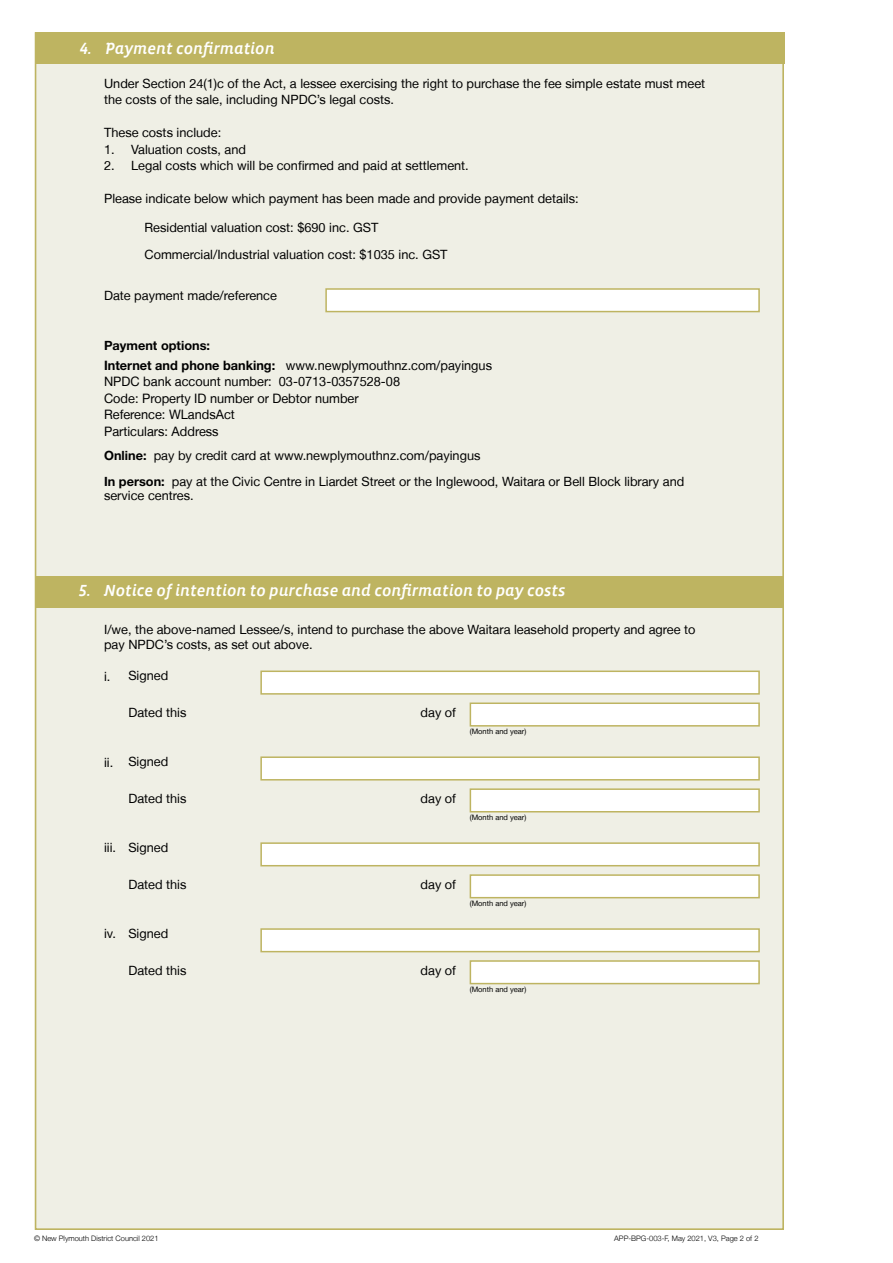
<style>
.page{position:relative;width:893px;height:1263px;background:#fff}
.page>*{position:absolute;margin:0;border:0;box-sizing:border-box;transform-origin:0 0}
.t1{font:16.5px "Vista Sans Alt Med Ita";color:#fff}
.t2{font:13.05px/16.5px "Helvetica Neue LT";color:#000}
.t3{font:12.75px/27px "Helvetica Neue LT";color:#000}
.t4{font:700 12.75px "Helvetica Neue LT Std";color:#000}
.t5{font:300 7.5px "Helvetica Neue LT";color:#000}
.t6{font:7.5px "Helvetica Neue LT";color:#000}
.s1{font-family:"Helvetica Neue LT Std";font-weight:700}
</style>
<div class="page">
<div style="left:35px;top:32px;width:749px;height:1198px;background:#efefe5;border:2px solid #beb461"></div>
<div style="left:35px;top:32px;width:749px;height:31px;background:#beb461"></div>
<div style="left:325px;top:288px;width:435px;height:24px;background:#fff;border:2px solid #beb461"></div>
<div style="left:35px;top:576px;width:749px;height:32px;background:#beb461"></div>
<div style="left:260px;top:670px;width:500px;height:25px;background:#fff;border:2px solid #beb461"></div>
<div style="left:470px;top:702px;width:290px;height:24px;background:#fff;border:2px solid #beb461"></div>
<div style="left:260px;top:756px;width:500px;height:24px;background:#fff;border:2px solid #beb461"></div>
<div style="left:470px;top:788px;width:290px;height:24px;background:#fff;border:2px solid #beb461"></div>
<div style="left:260px;top:842px;width:500px;height:24px;background:#fff;border:2px solid #beb461"></div>
<div style="left:470px;top:874px;width:290px;height:24px;background:#fff;border:2px solid #beb461"></div>
<div style="left:260px;top:928px;width:500px;height:24px;background:#fff;border:2px solid #beb461"></div>
<div style="left:470px;top:960px;width:290px;height:24px;background:#fff;border:2px solid #beb461"></div>
<p class="t1" style="left:80px;top:40px;width:196px">4. Payment confirmation</p>
<p class="t3" style="left:104px;top:75px;width:603px;line-height:16.5px">Under Section 24(1)c of the Act, a lessee exercising the right to purchase the fee simple estate must meet the costs of the sale, including NPDC’s legal costs.</p>
<p class="t3" style="left:104px;top:119px;width:119px">These costs include:</p>
<p class="t3" style="left:104px;top:135px;width:144px">1. Valuation costs, and</p>
<p class="t3" style="left:104px;top:152px;width:366px">2. Legal costs which will be confirmed and paid at settlement.</p>
<p class="t3" style="left:104px;top:185px;width:476px">Please indicate below which payment has been made and provide payment details:</p>
<p class="t3" style="left:145px;top:214px;width:305px">Residential valuation cost: $690 inc. GST<br>Commercial/Industrial valuation cost: $1035 inc. GST</p>
<p class="t3" style="left:104px;top:282px;width:174px">Date payment made/reference</p>
<p class="t4" style="left:104px;top:337px;width:108px">Payment options:</p>
<p class="t2" style="left:104px;top:357px;width:389px"><span class="s1">Internet and phone banking:</span> www.newplymouthnz.com/payingus NPDC bank account number: 03-0713-0357528-08<br>Code: Property ID number or Debtor number<br>Reference: WLandsAct<br>Particulars: Address</p>
<p class="t3" style="left:104px;top:442px;width:582px;line-height:26.2px"><span class="s1">Online:</span> pay by credit card at www.newplymouthnz.com/payingus<br><span class="s1">In person:</span> pay at the Civic Centre in Liardet Street or the Inglewood, Waitara or Bell Block library and</p>
<p class="t3" style="left:104px;top:482px;width:91px">service centres.</p>
<p class="t1" style="left:79px;top:582px;width:488px">5. Notice of intention to purchase and confirmation to pay costs</p>
<p class="t3" style="left:104px;top:622px;width:593px;line-height:15px">I/we, the above-named Lessee/s, intend to purchase the above Waitara leasehold property and agree to pay NPDC’s costs, as set out above.</p>
<p class="t3" style="left:128px;top:662px;width:41px">Signed</p>
<p class="t3" style="left:128px;top:699px;width:60px">Dated this</p>
<p class="t3" style="left:421px;top:699px;width:37px">day of</p>
<p class="t6" style="left:470px;top:727px;width:58px">(Month and year)</p>
<p class="t3" style="left:104px;top:662px;width:8px">i.</p>
<p class="t3" style="left:104px;top:748px;width:11px">ii.</p>
<p class="t3" style="left:128px;top:748px;width:41px">Signed</p>
<p class="t3" style="left:128px;top:785px;width:60px">Dated this</p>
<p class="t3" style="left:421px;top:785px;width:37px">day of</p>
<p class="t6" style="left:470px;top:813px;width:58px">(Month and year)</p>
<p class="t3" style="left:104px;top:834px;width:14px">iii.</p>
<p class="t3" style="left:128px;top:834px;width:41px">Signed</p>
<p class="t3" style="left:128px;top:871px;width:60px">Dated this</p>
<p class="t3" style="left:421px;top:871px;width:37px">day of</p>
<p class="t6" style="left:470px;top:899px;width:58px">(Month and year)</p>
<p class="t3" style="left:104px;top:920px;width:13px">iv.</p>
<p class="t3" style="left:128px;top:920px;width:41px">Signed</p>
<p class="t3" style="left:128px;top:957px;width:60px">Dated this</p>
<p class="t3" style="left:421px;top:957px;width:37px">day of</p>
<p class="t6" style="left:470px;top:985px;width:58px">(Month and year)</p>
<p class="t5" style="left:34px;top:1234px;width:126px">© New Plymouth District Council 2021</p>
<p class="t5" style="left:614px;top:1234px;width:146px">APP-BPG-003-F, May 2021, V3, Page 2 of 2</p>
</div>
